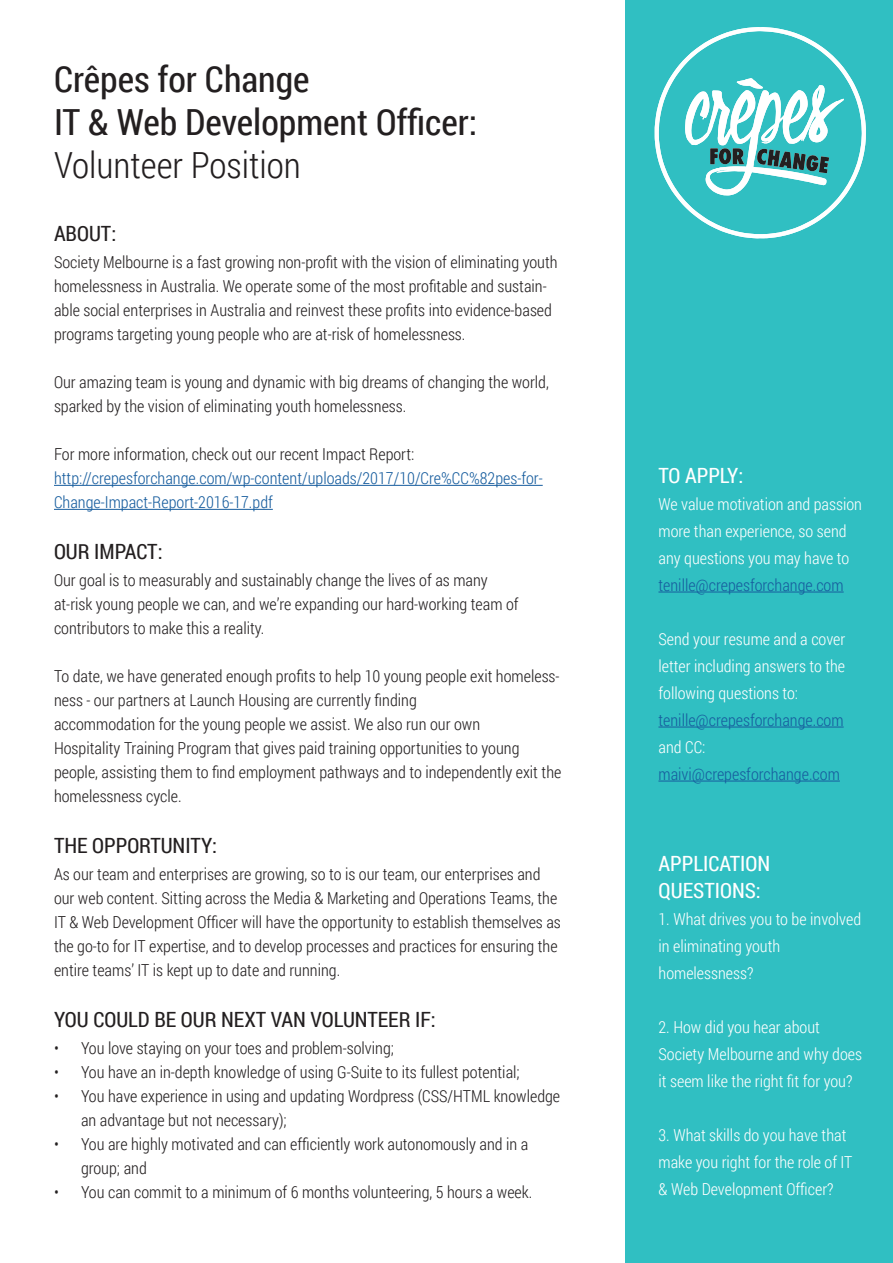
<style>
.page{position:relative;width:893px;height:1263px;background:#fff}
.page>*{position:absolute;margin:0;border:0;box-sizing:border-box;transform-origin:0 0}
.t1{font:36px "Roboto Condensed";color:#231f20}
.t2{font:300 36px "Roboto Condensed";color:#231f20}
.t3{font:21px "Roboto Condensed";color:#231f20}
.t4{font:21px "Roboto Condensed";color:#fff}
.t5{font:300 16.5px/24px "Roboto Condensed";color:#231f20}
.t6{font:300 16.5px/27px "Roboto Condensed";color:#fff}
.t7{font:300 16.5px/24px "Roboto Condensed";color:#175d9e}
.s1{color:#175d9e}
.s2{color:#fff}
</style>
<div class="page">
<div style="left:625px;top:0;width:268px;height:1263px;background:#30bfc2"></div>
<svg style="left:655px;top:27px;width:211px;height:211px"></svg>
<hr style="left:54px;top:485px;width:489px;height:1px;background:#175d9e">
<hr style="left:54px;top:509px;width:219px;height:1px;background:#175d9e">
<hr style="left:658px;top:592px;width:186px;height:1px;background:#175d9e">
<hr style="left:658px;top:727px;width:186px;height:1px;background:#175d9e">
<hr style="left:658px;top:781px;width:182px;height:1px;background:#175d9e">
<p class="t1" style="left:54px;top:54px;width:257px">Crêpes for Change</p>
<p class="t1" style="left:54px;top:97px;width:425px">IT &amp; Web Development Officer:</p>
<p class="t2" style="left:54px;top:140px;width:248px">Volunteer Position</p>
<p class="t3" style="left:54px;top:219px;width:64px">ABOUT:</p>
<p class="t5" style="left:54px;top:250px;width:505px">Society Melbourne is a fast growing non-profit with the vision of eliminating youth homelessness in Australia. We operate some of the most profitable and sustain&shy;able social enterprises in Australia and reinvest these profits into evidence-based programs targeting young people who are at-risk of homelessness.</p>
<p class="t5" style="left:54px;top:370px;width:496px">Our amazing team is young and dynamic with big dreams of changing the world, sparked by the vision of eliminating youth homelessness.</p>
<p class="t5" style="left:54px;top:442px;width:362px">For more information, check out our recent Impact Report:</p>
<p class="t7" style="left:54px;top:466px;width:490px">http://crepesforchange.com/wp-content/uploads/2017/10/Cre%CC%82pes-for-<br>Change-Impact-Report-2016-17.pdf</p>
<p class="t3" style="left:54px;top:537px;width:110px">OUR IMPACT:</p>
<p class="t5" style="left:54px;top:568px;width:435px">Our goal is to measurably and sustainably change the lives of as many</p>
<p class="t5" style="left:54px;top:592px;width:466px">at-risk young people we can, and we’re expanding our hard-working team of contributors to make this a reality.</p>
<p class="t5" style="left:54px;top:664px;width:507px">To date, we have generated enough profits to help 10 young people exit homeless&shy;ness - our partners at Launch Housing are currently finding</p>
<p class="t5" style="left:54px;top:712px;width:509px">accommodation for the young people we assist. We also run our own<br>Hospitality Training Program that gives paid training opportunities to young people, assisting them to find employment pathways and to independently exit the homelessness cycle.</p>
<p class="t3" style="left:54px;top:831px;width:165px">THE OPPORTUNITY:</p>
<p class="t5" style="left:54px;top:862px;width:508px">As our team and enterprises are growing, so to is our team, our enterprises and our web content. Sitting across the Media &amp; Marketing and Operations Teams, the IT &amp; Web Development Officer will have the opportunity to establish themselves as the go-to for IT expertise, and to develop processes and practices for ensuring the entire teams’ IT is kept up to date and running.</p>
<p class="t3" style="left:54px;top:1005px;width:383px">YOU COULD BE OUR NEXT VAN VOLUNTEER IF:</p>
<p class="t5" style="left:54px;top:1036px;width:342px">• You love staying on your toes and problem-solving;</p>
<p class="t5" style="left:54px;top:1060px;width:467px">• You have an in-depth knowledge of using G-Suite to its fullest potential;</p>
<p class="t5" style="left:81px;top:1084px;width:481px;text-indent:-27px">• You have experience in using and updating Wordpress (CSS/HTML knowledge an advantage but not necessary);</p>
<p class="t5" style="left:81px;top:1132px;width:449px;text-indent:-27px">• You are highly motivated and can efficiently work autonomously and in a group; and</p>
<p class="t5" style="left:54px;top:1180px;width:480px">• You can commit to a minimum of 6 months volunteering, 5 hours a week.</p>
<p class="t4" style="left:658px;top:461px;width:86px">TO APPLY:</p>
<p class="t6" style="left:658px;top:490px;width:205px">We value motivation and passion more than experience, so send any questions you may have to <span class="s1">tenille@crepesforchange.com</span></p>
<p class="t6" style="left:658px;top:625px;width:188px;text-align:justify">Send your resume and a cover letter including answers to the following questions to:</p>
<p class="t7" style="left:658px;top:706px;width:187px;line-height:27px">tenille@crepesforchange.com <span class="s2">and CC:</span></p>
<p class="t7" style="left:658px;top:761px;width:183px">maivi@crepesforchange.com</p>
<p class="t4" style="left:658px;top:849px;width:113px">APPLICATION</p>
<p class="t4" style="left:658px;top:876px;width:104px">QUESTIONS:</p>
<p class="t6" style="left:658px;top:905px;width:204px">1. What drives you to be involved in eliminating youth</p>
<p class="t6" style="left:658px;top:959px;width:97px">homelessness?</p>
<p class="t6" style="left:658px;top:1013px;width:163px">2. How did you hear about</p>
<p class="t6" style="left:658px;top:1040px;width:205px">Society Melbourne and why does it seem like the right fit for you?</p>
<p class="t6" style="left:658px;top:1121px;width:195px">3. What skills do you have that make you right for the role of IT &amp; Web Development Officer?</p>
</div>
